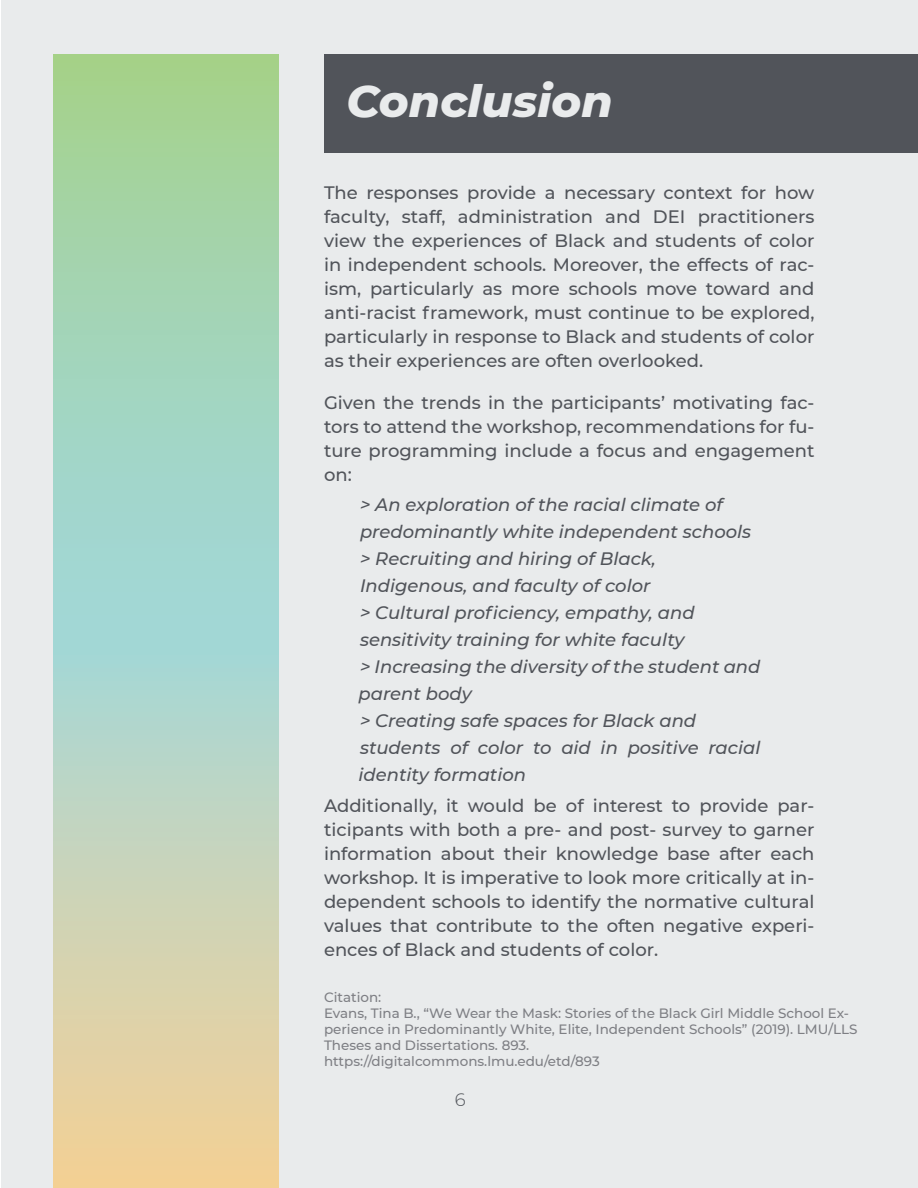
<style>
.page{position:relative;width:918px;height:1188px;background:#fff}
.page>*{position:absolute;margin:0;border:0;box-sizing:border-box;transform-origin:0 0}
.t1{font:italic 800 45px "Montserrat";color:#e9ebec}
.t2{font:500 18px/24px "Montserrat";color:#51545a;text-align:justify}
.t3{font:italic 500 18px/27px "Montserrat";color:#51545a}
.t4{font:300 18px "Montserrat";color:#51545a}
.t5{font:500 13.5px/16.2px "Montserrat";color:#7e7f84}
</style>
<div class="page">
<div style="left:2px;top:0;width:916px;height:1188px;background:#e9ebec"></div>
<div style="left:324px;top:54px;width:593px;height:99px;background:#51545a"></div>
<svg style="left:54px;top:54px;width:224px;height:1134px;background:#b7d4b5"></svg>
<p class="t1" style="left:346px;top:68px;width:268px">Conclusion</p>
<p class="t2" style="left:324px;top:180px;width:492px">The responses provide a necessary context for how faculty, staff, administration and DEI practitioners view the experiences of Black and students of color in independent schools. Moreover, the effects of rac&shy;ism, particularly as more schools move toward and anti-racist framework, must continue to be explored, particularly in response to Black and students of color as their experiences are often overlooked.</p>
<p class="t2" style="left:324px;top:390px;width:492px">Given the trends in the participants’ motivating fac&shy;tors to attend the workshop, recommendations for fu&shy;ture programming include a focus and engagement on:</p>
<p class="t3" style="left:360px;top:490px;width:364px">&gt; An exploration of the racial climate of</p>
<p class="t3" style="left:360px;top:517px;width:393px">predominantly white independent schools</p>
<p class="t3" style="left:360px;top:544px;width:298px">&gt; Recruiting and hiring of Black,</p>
<p class="t3" style="left:360px;top:571px;width:292px">Indigenous, and faculty of color</p>
<p class="t3" style="left:360px;top:598px;width:336px">&gt; Cultural proficiency, empathy, and</p>
<p class="t3" style="left:360px;top:625px;width:326px">sensitivity training for white faculty</p>
<p class="t3" style="left:358px;top:652px;width:404px">&gt; Increasing the diversity of the student and parent body</p>
<p class="t3" style="left:360px;top:706px;width:338px">&gt; Creating safe spaces for Black and</p>
<p class="t3" style="left:358px;top:733px;width:403px">students of color to aid in positive racial identity formation</p>
<p class="t2" style="left:324px;top:793px;width:492px">Additionally, it would be of interest to provide par&shy;ticipants with both a pre- and post- survey to garner information about their knowledge base after each workshop. It is imperative to look more critically at in&shy;dependent schools to identify the normative cultural values that contribute to the often negative experi&shy;ences of Black and students of color.</p>
<p class="t5" style="left:324px;top:988px;width:59px">Citation:</p>
<p class="t5" style="left:324px;top:1004px;width:535px">Evans, Tina B., “We Wear the Mask: Stories of the Black Girl Middle School Ex&shy;perience in Predominantly White, Elite, Independent Schools” (2019). LMU/LLS<br>Theses and Dissertations. 893.</p>
<p class="t5" style="left:324px;top:1053px;width:277px">https://digitalcommons.lmu.edu/etd/893</p>
<p class="t4" style="left:455px;top:1088px;width:12px">6</p>
</div>
